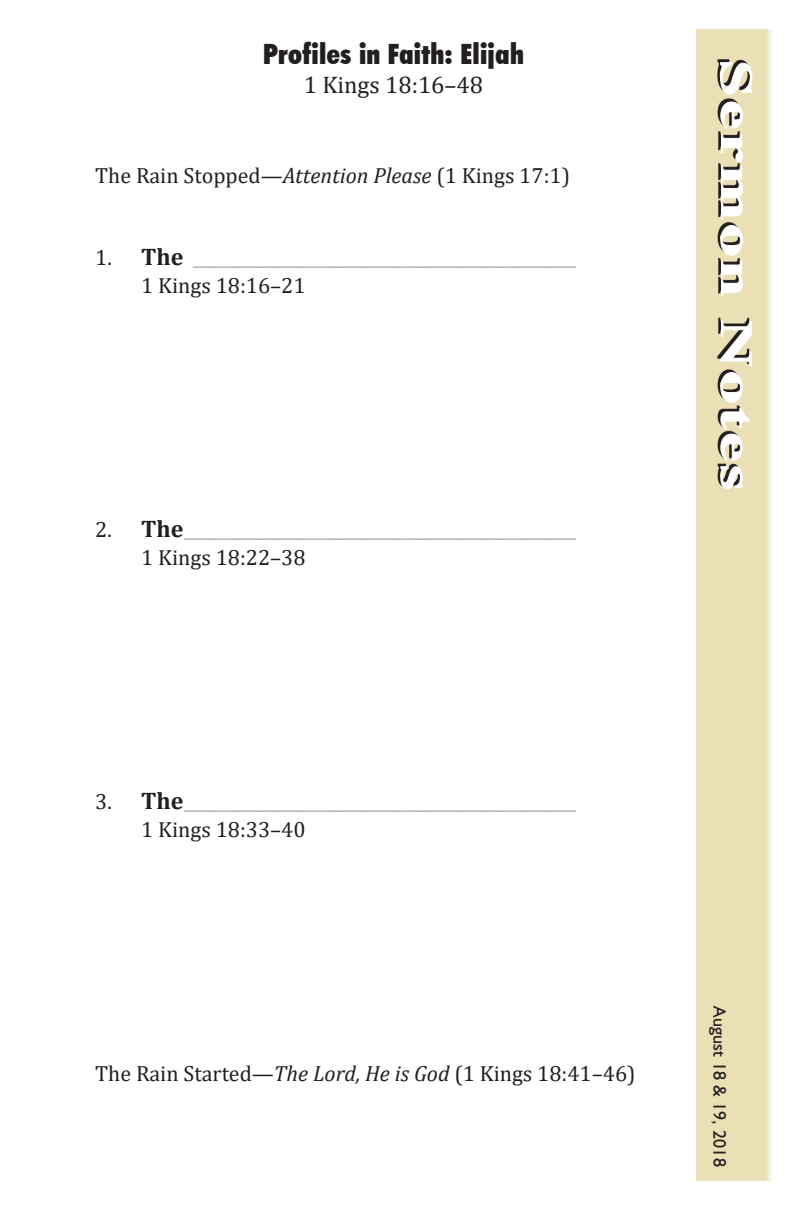
<style>
.page{position:relative;width:792px;height:1224px;background:#fff}
.page>*{position:absolute;margin:0;border:0;box-sizing:border-box;transform-origin:0 0}
.t1{font:700 44px "Greatland Serif";letter-spacing:.05em;color:#fff;scale:1.5 1}
.t2{font:900 condensed 28px "Futura BT";letter-spacing:.01em;color:#231f20}
.t3{font:24px "Cambria";color:#a8a9ad}
.t4{font:24px "Cambria";color:#231f20}
.t5{font:22px "Cambria";color:#231f20}
.t6{font:18px "Humanist 521 BT";letter-spacing:.01em;color:#231f20}
.s1{font-style:italic}
.s2{font-size:22px;color:#231f20}
.s3{font-weight:700;color:#231f20}
</style>
<div class="page">
<div style="left:696px;top:29px;width:79px;height:1152px;background:#ebdfb5"></div>
<svg style="left:717px;top:59px;width:33px;height:426px"></svg>
<svg style="left:720px;top:62px;width:33px;height:33px"></svg>
<svg style="left:720px;top:101px;width:23px;height:196px"></svg>
<svg style="left:720px;top:320px;width:32px;height:170px"></svg>
<p class="t2" style="left:263px;top:38px;width:262px">Profiles in Faith: Elijah</p>
<p class="t4" style="left:304px;top:71px;width:181px">1 Kings 18:16–48</p>
<p class="t5" style="left:95px;top:163px;width:476px">The Rain Stopped—<span class="s1">Attention Please</span> (1 Kings 17:1)</p>
<p class="t3" style="left:95px;top:243px;width:482px"><span class="s2">1.</span> <span class="s3">The</span> ___________________________________________</p>
<p class="t5" style="left:141px;top:273px;width:166px">1 Kings 18:16–21</p>
<p class="t3" style="left:95px;top:515px;width:482px"><span class="s2">2.</span> <span class="s3">The</span>____________________________________________</p>
<p class="t5" style="left:141px;top:545px;width:166px">1 Kings 18:22–38</p>
<p class="t1" style="left:763px;top:60px;width:288px;rotate:90deg">Sermon Notes</p>
<p class="t3" style="left:95px;top:787px;width:482px"><span class="s2">3.</span> <span class="s3">The</span>____________________________________________</p>
<p class="t5" style="left:141px;top:817px;width:166px">1 Kings 18:33–40</p>
<p class="t5" style="left:95px;top:1061px;width:542px">The Rain Started—<span class="s1">The Lord, He is God</span> (1 Kings 18:41–46)</p>
<p class="t6" style="left:731px;top:1006px;width:162px;rotate:90deg">August 18 &amp; 19, 2018</p>
</div>
